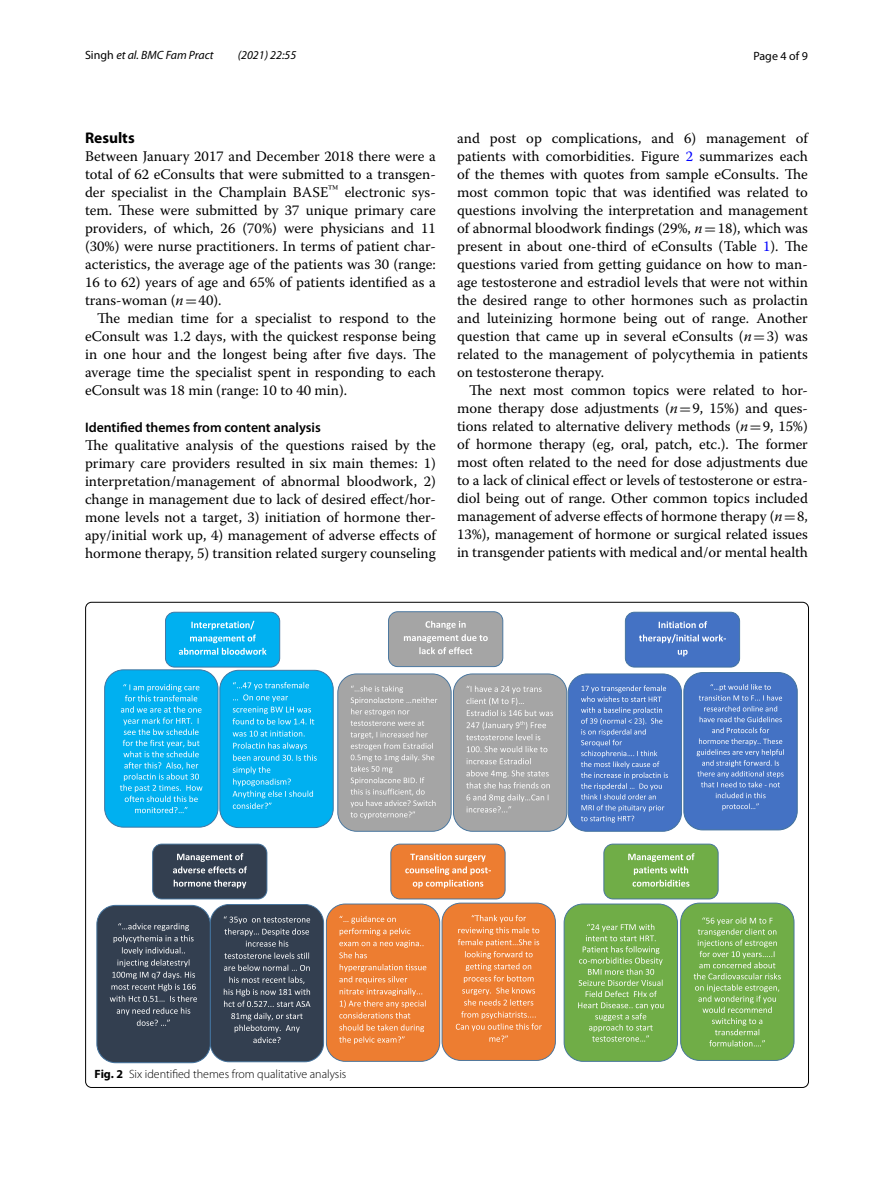
<style>
.page{position:relative;width:893px;height:1187px;background:#fff}
.page>*{position:absolute;margin:0;border:0;box-sizing:border-box;transform-origin:0 0}
.t1{font:700 15.45px "Myriad Pro";color:#000}
.t2{font:14.7px/18px "Warnock Pro";color:#000;text-align:justify}
.t3{font:600 13.8px "Myriad Pro";color:#000}
.t4{font:300 12px "Myriad Pro";color:#000}
.t5{font:italic 12px "Myriad Pro";color:#000}
.t6{font:12px "Myriad Pro";color:#000}
.s1{font-style:normal}
.s2{font-style:italic}
.s3{font-family:"MTSY"}
.s4{color:#00f}
.s5{font-weight:700}
</style>
<div class="page">
<svg style="left:564px;top:843px;width:230px;height:218px"></svg>
<div style="left:684px;top:672px;width:113px;height:157px;background:#4472c4;border-radius:19px"></div>
<svg style="left:104px;top:611px;width:680px;height:220px"></svg>
<div style="left:97px;top:905px;width:113px;height:157px;background:#333f50;border-radius:19px"></div>
<svg style="left:110px;top:843px;width:446px;height:219px"></svg>
<p class="t5" style="left:85px;top:48px;width:130px"><span class="s1">Singh</span> et al. BMC Fam Pract</p>
<p class="t5" style="left:238px;top:48px;width:60px">(2021) 22:55</p>
<p class="t6" style="left:753px;top:48px;width:56px">Page 4 of 9</p>
<p class="t1" style="left:85px;top:128px;width:51px">Results</p>
<p class="t2" style="left:85px;top:147px;width:352px">Between January 2017 and December 2018 there were a total of 62 eConsults that were submitted to a transgen&shy;der specialist in the Champlain BASE<sup>™</sup> electronic sys&shy;tem. These were submitted by 37 unique primary care providers, of which, 26 (70%) were physicians and 11 (30%) were nurse practitioners. In terms of patient char&shy;acteristics, the average age of the patients was 30 (range:<br>16 to 62) years of age and 65% of patients identified as a trans-woman (<span class="s2">n</span><span class="s3">=</span>40).</p>
<p class="t2" style="left:85px;top:309px;width:352px;text-indent:12px">The median time for a specialist to respond to the eConsult was 1.2 days, with the quickest response being in one hour and the longest being after five days. The average time the specialist spent in responding to each eConsult was 18 min (range: 10 to 40 min).</p>
<p class="t3" style="left:85px;top:418px;width:237px">Identified themes from content analysis</p>
<p class="t2" style="left:85px;top:435px;width:352px">The qualitative analysis of the questions raised by the primary care providers resulted in six main themes: 1) interpretation/management of abnormal bloodwork, 2) change in management due to lack of desired effect/hor&shy;mone levels not a target, 3) initiation of hormone ther&shy;apy/initial work up, 4) management of adverse effects of hormone therapy, 5) transition related surgery counseling</p>
<p class="t2" style="left:457px;top:128px;width:352px">and post op complications, and 6) management of patients with comorbidities. Figure <span class="s4">2</span> summarizes each of the themes with quotes from sample eConsults. The most common topic that was identified was related to questions involving the interpretation and management of abnormal bloodwork findings (29%, <span class="s2">n</span><span class="s3">=</span>18), which was present in about one-third of eConsults (Table <span class="s4">1</span>). The questions varied from getting guidance on how to man&shy;age testosterone and estradiol levels that were not within the desired range to other hormones such as prolactin and luteinizing hormone being out of range. Another question that came up in several eConsults (<span class="s2">n</span><span class="s3">=</span>3) was related to the management of polycythemia in patients on testosterone therapy.</p>
<p class="t2" style="left:457px;top:380px;width:352px;text-indent:12px">The next most common topics were related to hor&shy;mone therapy dose adjustments (<span class="s2">n</span><span class="s3">=</span>9, 15%) and ques&shy;tions related to alternative delivery methods (<span class="s2">n</span><span class="s3">=</span>9, 15%) of hormone therapy (eg, oral, patch, etc.). The former most often related to the need for dose adjustments due to a lack of clinical effect or levels of testosterone or estra&shy;diol being out of range. Other common topics included management of adverse effects of hormone therapy (<span class="s2">n</span><span class="s3">=</span>8, 13%), management of hormone or surgical related issues in transgender patients with medical and/or mental health</p>
<p class="t4" style="left:95px;top:1067px;width:253px"><span class="s5">Fig. 2</span> Six identified themes from qualitative analysis</p>
</div>
